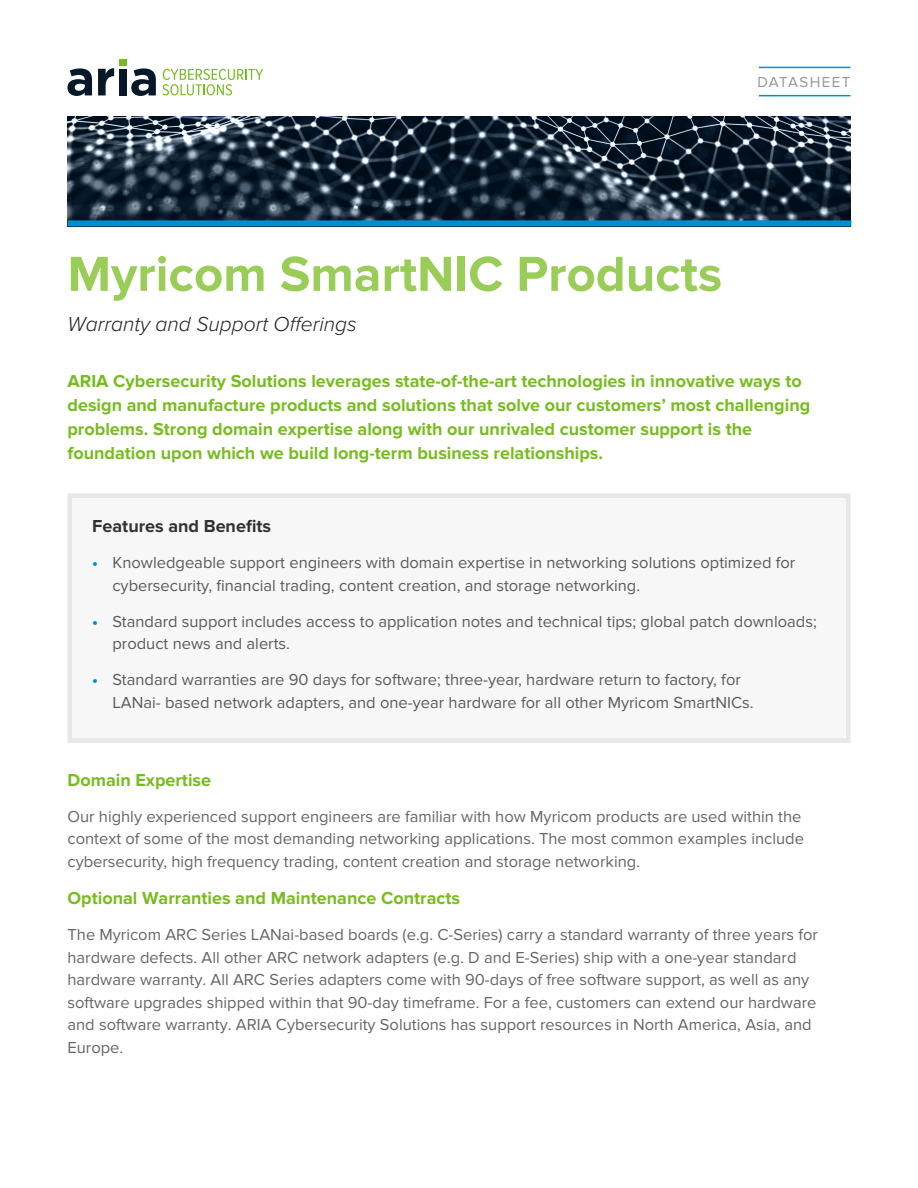
<style>
.page{position:relative;width:918px;height:1188px;background:#fff}
.page>*{position:absolute;margin:0;border:0;box-sizing:border-box;transform-origin:0 0}
.Lead_In{font:700 51px "Proxima Nova";color:#99cd57}
.Lead_In-2{font:italic 300 21px "Proxima Nova";color:#231f20}
.Lead_In-3{font:700 18px/24px "Proxima Nova";color:#77bc1f}
.Body_Text{font:700 18px "Proxima Nova";color:#77bc1f}
.Callout_Heading{font:700 18px "Proxima Nova";color:#333132}
.Body_Text-2{font:16.5px/22.5px "Proxima Nova";color:#666565}
.t1{font:16.5px/22.5px "Proxima Nova";color:#5c5a5b}
.Label{font:15px "Proxima Nova";letter-spacing:.095em;color:#939598}
.s1{font-weight:700;color:#008dd1}
</style>
<div class="page">
<hr style="left:759px;top:95px;width:91px;height:1px;background:#008dd1">
<hr style="left:759px;top:67px;width:92px;height:1px;background:#008dd1">
<div style="left:70px;top:496px;width:778px;height:245px;background:#f7f7f8"></div>
<div style="left:68px;top:493px;width:782px;height:250px;border:4px solid #e6e7e9"></div>
<svg style="left:68px;top:68px;width:24px;height:28px"></svg>
<svg style="left:98px;top:68px;width:16px;height:27px"></svg>
<div style="left:119px;top:59px;width:7px;height:7px;background:#77bc1f"></div>
<div style="left:119px;top:69px;width:7px;height:26px;background:#071828"></div>
<svg style="left:131px;top:68px;width:25px;height:28px"></svg>
<svg style="left:162px;top:69px;width:101px;height:26px"></svg>
<svg style="left:68px;top:117px;width:783px;height:103px;background:#273746"></svg>
<div style="left:68px;top:220px;width:783px;height:6px;background:#008dd1"></div>
<p class="Label" style="left:757px;top:73px;width:95px">DATASHEET</p>
<p class="Lead_In" style="left:68px;top:244px;width:656px">Myricom SmartNIC Products</p>
<p class="Lead_In-2" style="left:68px;top:309px;width:291px">Warranty and Support Offerings</p>
<p class="Lead_In-3" style="left:68px;top:369px;width:744px">ARIA Cybersecurity Solutions leverages state-of-the-art technologies in innovative ways to design and manufacture products and solutions that solve our customers’ most challenging problems. Strong domain expertise along with our unrivaled customer support is the foundation upon which we build long-term business relationships.</p>
<p class="Callout_Heading" style="left:92px;top:516px;width:180px">Features and Benefits</p>
<p class="t1" style="left:112px;top:552px;width:684px;text-indent:-20px"><span class="s1">•</span> Knowledgeable support engineers with domain expertise in networking solutions optimized for cybersecurity, financial trading, content creation, and storage networking.</p>
<p class="t1" style="left:112px;top:610px;width:706px;text-indent:-20px"><span class="s1">•</span> Standard support includes access to application notes and technical tips; global patch downloads; product news and alerts.</p>
<p class="t1" style="left:112px;top:669px;width:643px;text-indent:-20px"><span class="s1">•</span> Standard warranties are 90 days for software; three-year, hardware return to factory, for<br>LANai- based network adapters, and one-year hardware for all other Myricom SmartNICs.</p>
<p class="Body_Text" style="left:68px;top:770px;width:145px">Domain Expertise</p>
<p class="Body_Text-2" style="left:68px;top:805px;width:738px">Our highly experienced support engineers are familiar with how Myricom products are used within the context of some of the most demanding networking applications. The most common examples include cybersecurity, high frequency trading, content creation and storage networking.</p>
<p class="Body_Text" style="left:68px;top:888px;width:394px">Optional Warranties and Maintenance Contracts</p>
<p class="Body_Text-2" style="left:68px;top:924px;width:752px">The Myricom ARC Series LANai-based boards (e.g. C-Series) carry a standard warranty of three years for hardware defects. All other ARC network adapters (e.g. D and E-Series) ship with a one-year standard hardware warranty. All ARC Series adapters come with 90-days of free software support, as well as any software upgrades shipped within that 90-day timeframe. For a fee, customers can extend our hardware and software warranty. ARIA Cybersecurity Solutions has support resources in North America, Asia, and Europe.</p>
</div>
